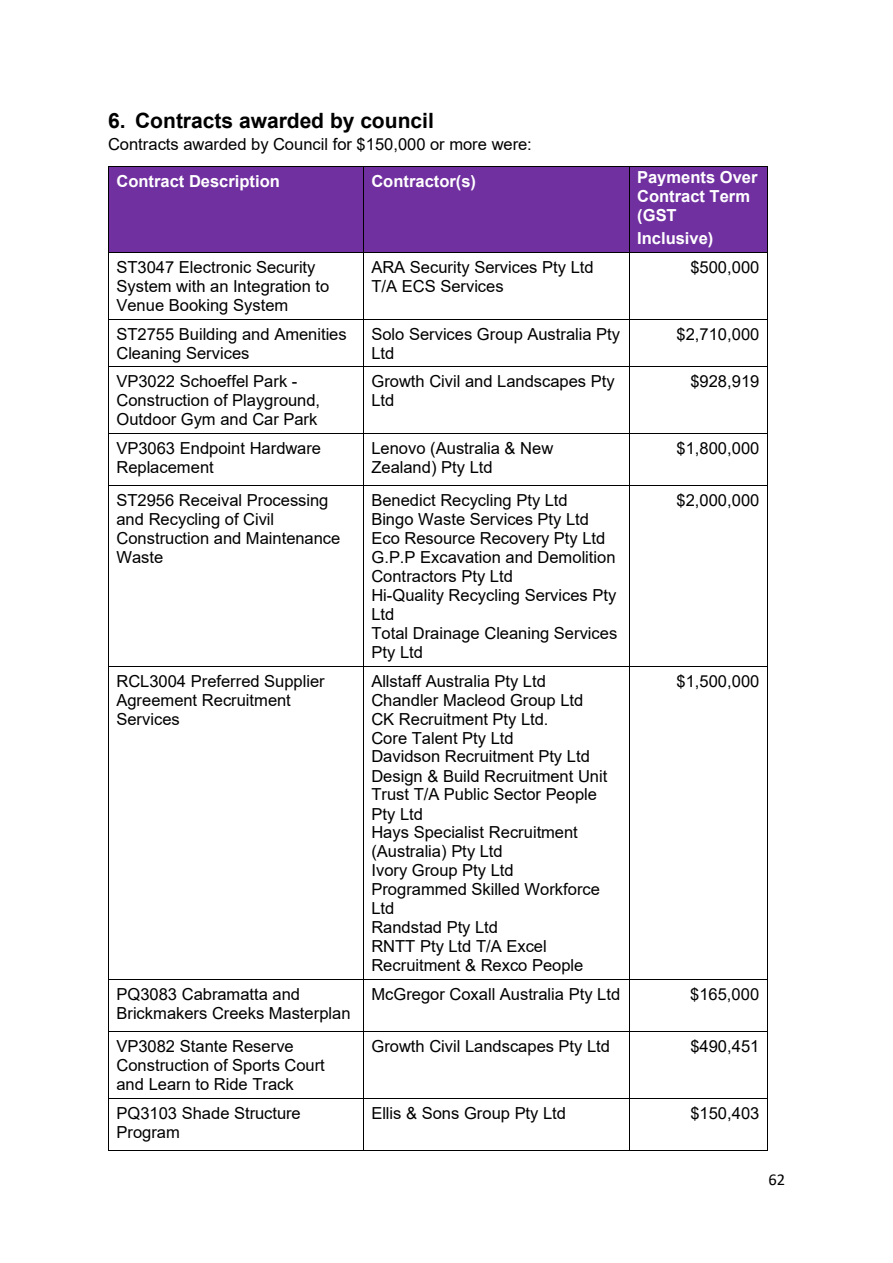
<style>
.page{position:relative;width:893px;height:1263px;background:#fff}
.page>*{position:absolute;margin:0;border:0;box-sizing:border-box;transform-origin:0 0}
.t1{font:700 21px "Arial";color:#000}
.t2{font:16.5px/18.9px "Arial";color:#000}
.t3{font:700 16.5px/19px "Arial";color:#fff}
.t4{font:16.5px "Calibri";color:#000}
</style>
<div class="page">
<div style="left:109px;top:167px;width:254px;height:85px;background:#7030a0"></div>
<div style="left:364px;top:167px;width:265px;height:85px;background:#7030a0"></div>
<div style="left:629px;top:167px;width:138px;height:85px;background:#7030a0"></div>
<hr style="left:109px;top:166px;width:254px;height:1px;background:#000">
<hr style="left:364px;top:166px;width:265px;height:1px;background:#000">
<hr style="left:629px;top:166px;width:138px;height:1px;background:#000">
<hr style="left:108px;top:167px;width:1px;height:85px;background:#000">
<hr style="left:363px;top:167px;width:1px;height:85px;background:#000">
<hr style="left:629px;top:167px;width:1px;height:85px;background:#000">
<hr style="left:767px;top:167px;width:1px;height:85px;background:#000">
<hr style="left:109px;top:252px;width:254px;height:1px;background:#000">
<hr style="left:364px;top:252px;width:265px;height:1px;background:#000">
<hr style="left:629px;top:252px;width:138px;height:1px;background:#000">
<hr style="left:108px;top:253px;width:1px;height:66px;background:#000">
<hr style="left:363px;top:253px;width:1px;height:66px;background:#000">
<hr style="left:629px;top:253px;width:1px;height:66px;background:#000">
<hr style="left:767px;top:253px;width:1px;height:66px;background:#000">
<hr style="left:109px;top:319px;width:254px;height:1px;background:#000">
<hr style="left:364px;top:319px;width:265px;height:1px;background:#000">
<hr style="left:629px;top:319px;width:138px;height:1px;background:#000">
<hr style="left:108px;top:319px;width:1px;height:47px;background:#000">
<hr style="left:363px;top:319px;width:1px;height:47px;background:#000">
<hr style="left:629px;top:319px;width:1px;height:47px;background:#000">
<hr style="left:767px;top:319px;width:1px;height:47px;background:#000">
<hr style="left:109px;top:366px;width:254px;height:1px;background:#000">
<hr style="left:364px;top:366px;width:265px;height:1px;background:#000">
<hr style="left:629px;top:366px;width:138px;height:1px;background:#000">
<hr style="left:108px;top:367px;width:1px;height:66px;background:#000">
<hr style="left:363px;top:367px;width:1px;height:66px;background:#000">
<hr style="left:629px;top:367px;width:1px;height:66px;background:#000">
<hr style="left:767px;top:367px;width:1px;height:66px;background:#000">
<hr style="left:109px;top:433px;width:254px;height:1px;background:#000">
<hr style="left:364px;top:433px;width:265px;height:1px;background:#000">
<hr style="left:629px;top:433px;width:138px;height:1px;background:#000">
<hr style="left:108px;top:434px;width:1px;height:51px;background:#000">
<hr style="left:363px;top:434px;width:1px;height:51px;background:#000">
<hr style="left:629px;top:434px;width:1px;height:51px;background:#000">
<hr style="left:767px;top:434px;width:1px;height:51px;background:#000">
<hr style="left:109px;top:485px;width:254px;height:1px;background:#000">
<hr style="left:364px;top:485px;width:265px;height:1px;background:#000">
<hr style="left:629px;top:485px;width:138px;height:1px;background:#000">
<hr style="left:108px;top:486px;width:1px;height:180px;background:#000">
<hr style="left:363px;top:486px;width:1px;height:180px;background:#000">
<hr style="left:629px;top:486px;width:1px;height:180px;background:#000">
<hr style="left:767px;top:486px;width:1px;height:180px;background:#000">
<hr style="left:109px;top:666px;width:254px;height:1px;background:#000">
<hr style="left:364px;top:666px;width:265px;height:1px;background:#000">
<hr style="left:629px;top:666px;width:138px;height:1px;background:#000">
<hr style="left:108px;top:667px;width:1px;height:312px;background:#000">
<hr style="left:363px;top:667px;width:1px;height:312px;background:#000">
<hr style="left:629px;top:667px;width:1px;height:312px;background:#000">
<hr style="left:767px;top:667px;width:1px;height:312px;background:#000">
<hr style="left:109px;top:979px;width:254px;height:1px;background:#000">
<hr style="left:364px;top:979px;width:265px;height:1px;background:#000">
<hr style="left:629px;top:979px;width:138px;height:1px;background:#000">
<hr style="left:108px;top:980px;width:1px;height:51px;background:#000">
<hr style="left:363px;top:980px;width:1px;height:51px;background:#000">
<hr style="left:629px;top:980px;width:1px;height:51px;background:#000">
<hr style="left:767px;top:980px;width:1px;height:51px;background:#000">
<hr style="left:109px;top:1031px;width:254px;height:1px;background:#000">
<hr style="left:364px;top:1031px;width:265px;height:1px;background:#000">
<hr style="left:629px;top:1031px;width:138px;height:1px;background:#000">
<hr style="left:108px;top:1032px;width:1px;height:66px;background:#000">
<hr style="left:363px;top:1032px;width:1px;height:66px;background:#000">
<hr style="left:629px;top:1032px;width:1px;height:66px;background:#000">
<hr style="left:767px;top:1032px;width:1px;height:66px;background:#000">
<hr style="left:109px;top:1098px;width:254px;height:1px;background:#000">
<hr style="left:364px;top:1098px;width:265px;height:1px;background:#000">
<hr style="left:629px;top:1098px;width:138px;height:1px;background:#000">
<hr style="left:108px;top:1099px;width:1px;height:51px;background:#000">
<hr style="left:109px;top:1150px;width:254px;height:1px;background:#000">
<hr style="left:363px;top:1099px;width:1px;height:51px;background:#000">
<hr style="left:364px;top:1150px;width:265px;height:1px;background:#000">
<hr style="left:629px;top:1099px;width:1px;height:51px;background:#000">
<hr style="left:629px;top:1150px;width:138px;height:1px;background:#000">
<hr style="left:767px;top:1099px;width:1px;height:51px;background:#000">
<p class="t1" style="left:108px;top:111px;width:327px">6. Contracts awarded by council</p>
<p class="t2" style="left:108px;top:135px;width:425px">Contracts awarded by Council for $150,000 or more were:</p>
<p class="t3" style="left:116px;top:173px;width:165px">Contract Description</p>
<p class="t3" style="left:371px;top:173px;width:106px">Contractor(s)</p>
<p class="t3" style="left:637px;top:169px;width:122px">Payments Over<br>Contract Term (GST</p>
<p class="t3" style="left:637px;top:230px;width:78px">Inclusive)</p>
<p class="t2" style="left:116px;top:259px;width:214px">ST3047 Electronic Security<br>System with an Integration to<br>Venue Booking System</p>
<p class="t2" style="left:371px;top:259px;width:224px">ARA Security Services Pty Ltd<br>T/A ECS Services</p>
<p class="t2" style="left:690px;top:259px;width:70px">$500,000</p>
<p class="t2" style="left:116px;top:325px;width:232px">ST2755 Building and Amenities<br>Cleaning Services</p>
<p class="t2" style="left:371px;top:325px;width:250px">Solo Services Group Australia Pty<br>Ltd</p>
<p class="t2" style="left:676px;top:325px;width:84px">$2,710,000</p>
<p class="t2" style="left:116px;top:373px;width:205px">VP3022 Schoeffel Park -<br>Construction of Playground,<br>Outdoor Gym and Car Park</p>
<p class="t2" style="left:371px;top:373px;width:245px">Growth Civil and Landscapes Pty<br>Ltd</p>
<p class="t2" style="left:690px;top:373px;width:70px">$928,919</p>
<p class="t2" style="left:116px;top:440px;width:206px">VP3063 Endpoint Hardware<br>Replacement</p>
<p class="t2" style="left:371px;top:440px;width:183px">Lenovo (Australia &amp; New<br>Zealand) Pty Ltd</p>
<p class="t2" style="left:676px;top:440px;width:84px">$1,800,000</p>
<p class="t2" style="left:116px;top:492px;width:225px">ST2956 Receival Processing and Recycling of Civil<br>Construction and Maintenance<br>Waste</p>
<p class="t2" style="left:371px;top:492px;width:247px">Benedict Recycling Pty Ltd<br>Bingo Waste Services Pty Ltd<br>Eco Resource Recovery Pty Ltd<br>G.P.P Excavation and Demolition<br>Contractors Pty Ltd<br>Hi-Quality Recycling Services Pty<br>Ltd<br>Total Drainage Cleaning Services<br>Pty Ltd</p>
<p class="t2" style="left:676px;top:492px;width:84px">$2,000,000</p>
<p class="t2" style="left:116px;top:672px;width:210px">RCL3004 Preferred Supplier<br>Agreement Recruitment<br>Services</p>
<p class="t2" style="left:371px;top:673px;width:237px">Allstaff Australia Pty Ltd<br>Chandler Macleod Group Ltd<br>CK Recruitment Pty Ltd.<br>Core Talent Pty Ltd<br>Davidson Recruitment Pty Ltd<br>Design &amp; Build Recruitment Unit<br>Trust T/A Public Sector People<br>Pty Ltd<br>Hays Specialist Recruitment (Australia) Pty Ltd<br>Ivory Group Pty Ltd<br>Programmed Skilled Workforce<br>Ltd<br>Randstad Pty Ltd<br>RNTT Pty Ltd T/A Excel<br>Recruitment &amp; Rexco People</p>
<p class="t2" style="left:676px;top:673px;width:84px">$1,500,000</p>
<p class="t2" style="left:116px;top:986px;width:236px">PQ3083 Cabramatta and<br>Brickmakers Creeks Masterplan</p>
<p class="t2" style="left:371px;top:986px;width:250px">McGregor Coxall Australia Pty Ltd</p>
<p class="t2" style="left:690px;top:986px;width:70px">$165,000</p>
<p class="t2" style="left:116px;top:1038px;width:210px">VP3082 Stante Reserve<br>Construction of Sports Court and Learn to Ride Track</p>
<p class="t2" style="left:371px;top:1038px;width:240px">Growth Civil Landscapes Pty Ltd</p>
<p class="t2" style="left:690px;top:1038px;width:70px">$490,451</p>
<p class="t2" style="left:116px;top:1105px;width:186px">PQ3103 Shade Structure<br>Program</p>
<p class="t2" style="left:371px;top:1105px;width:196px">Ellis &amp; Sons Group Pty Ltd</p>
<p class="t2" style="left:690px;top:1105px;width:70px">$150,403</p>
<p class="t4" style="left:768px;top:1173px;width:18px">62</p>
</div>
